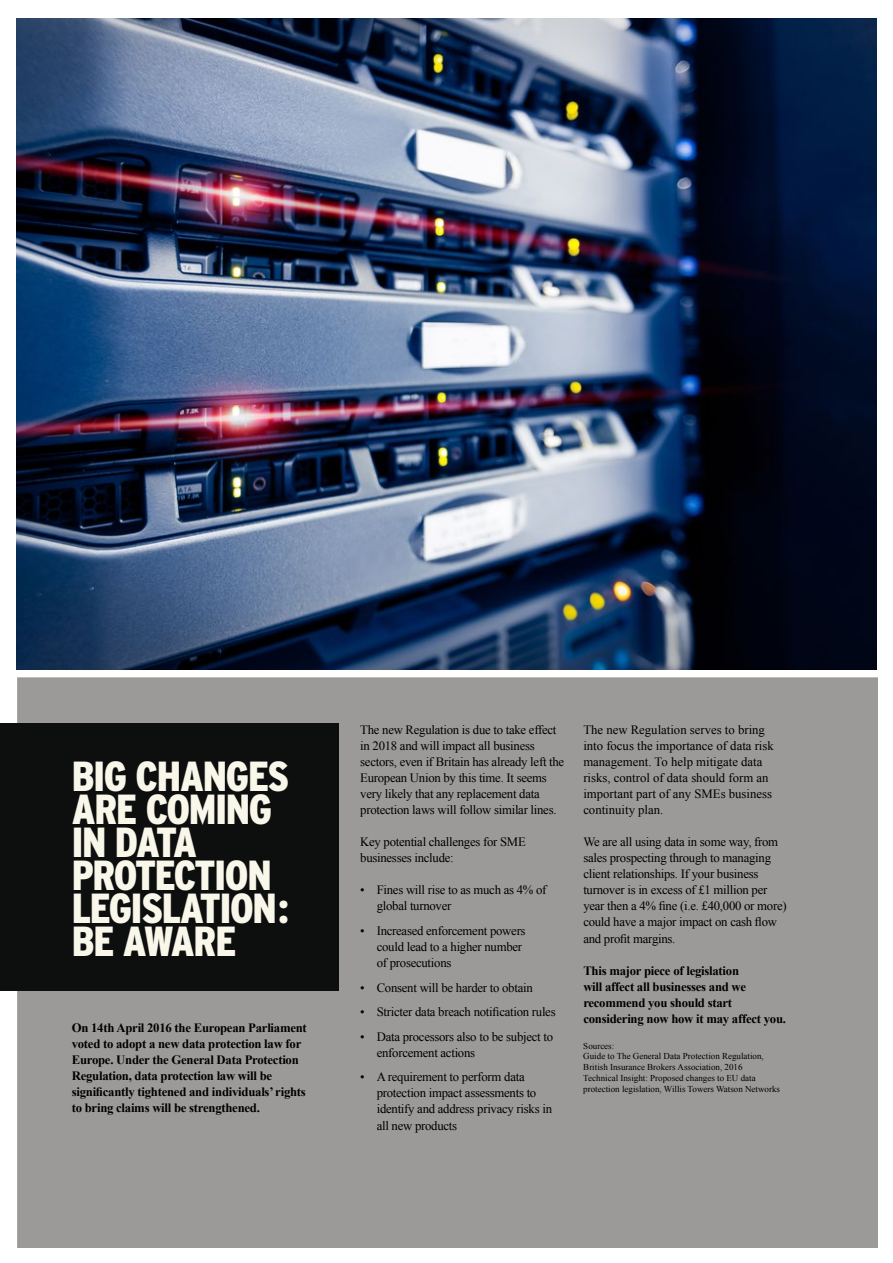
<style>
.page{position:relative;width:893px;height:1263px;background:#fff}
.page>*{position:absolute;margin:0;border:0;box-sizing:border-box;transform-origin:0 0}
.t1{font:900 condensed 42px/33px "Interstate";letter-spacing:-.03em;color:#f9f6ea}
.t2{font:12.75px/16px "Times New Roman";letter-spacing:-.02em;color:#000}
.t3{font:700 12.75px/16px "Times New Roman";letter-spacing:-.02em;color:#000}
.t4{font:12.75px/16px "Times New Roman";color:#000}
.t5{font:9px/10.8px "Times New Roman";color:#000}
</style>
<div class="page">
<div style="left:10px;top:670px;width:875px;height:585px;background:#9c9999"></div>
<div style="left:2px;top:662px;width:891px;height:601px;border:15px solid #fff"></div>
<div style="left:0;top:723px;width:338px;height:268px;background:#0d0e0e"></div>
<img style="left:16px;top:19px;width:861px;height:651px">
<h1 class="t1" style="left:72px;top:759px;width:219px">BIG CHANGES<br>ARE COMING<br>IN DATA<br>PROTECTION<br>LEGISLATION:<br>BE AWARE</h1>
<p class="t3" style="left:72px;top:1019px;width:237px">On 14th April 2016 the European Parliament voted to adopt a new data protection law for Europe. Under the General Data Protection Regulation, data protection law will be significantly tightened and individuals’ rights to bring claims will be strengthened.</p>
<p class="t2" style="left:360px;top:721px;width:206px">The new Regulation is due to take effect in 2018 and will impact all business sectors, even if Britain has already left the European Union by this time. It seems very likely that any replacement data protection laws will follow similar lines.</p>
<p class="t2" style="left:360px;top:834px;width:167px">Key potential challenges for SME businesses include:</p>
<p class="t2" style="left:377px;top:882px;width:171px;text-indent:-16px">• Fines will rise to as much as 4% of global turnover</p>
<p class="t2" style="left:377px;top:922px;width:150px;text-indent:-16px">• Increased enforcement powers could lead to a higher number of prosecutions</p>
<p class="t2" style="left:360px;top:979px;width:174px">• Consent will be harder to obtain</p>
<p class="t2" style="left:360px;top:1004px;width:197px">• Stricter data breach notification rules</p>
<p class="t2" style="left:377px;top:1028px;width:178px;text-indent:-16px">• Data processors also to be subject to enforcement actions</p>
<p class="t2" style="left:377px;top:1069px;width:177px;text-indent:-16px">• A requirement to perform data protection impact assessments to identify and address privacy risks in all new products</p>
<p class="t4" style="left:583px;top:721px;width:192px">The new Regulation serves to bring into focus the importance of data risk management. To help mitigate data risks, control of data should form an important part of any SMEs business continuity plan.</p>
<p class="t2" style="left:583px;top:834px;width:205px">We are all using data in some way, from sales prospecting through to managing client relationships. If your business turnover is in excess of £1 million per year then a 4% fine (i.e. £40,000 or more) could have a major impact on cash flow and profit margins.</p>
<p class="t3" style="left:583px;top:962px;width:204px">This major piece of legislation<br>will affect all businesses and we recommend you should start considering now how it may affect you.</p>
<p class="t5" style="left:583px;top:1040px;width:198px">Sources:<br>Guide to The General Data Protection Regulation, British Insurance Brokers Association, 2016<br>Technical Insight: Proposed changes to EU data protection legislation, Willis Towers Watson Networks</p>
</div>
